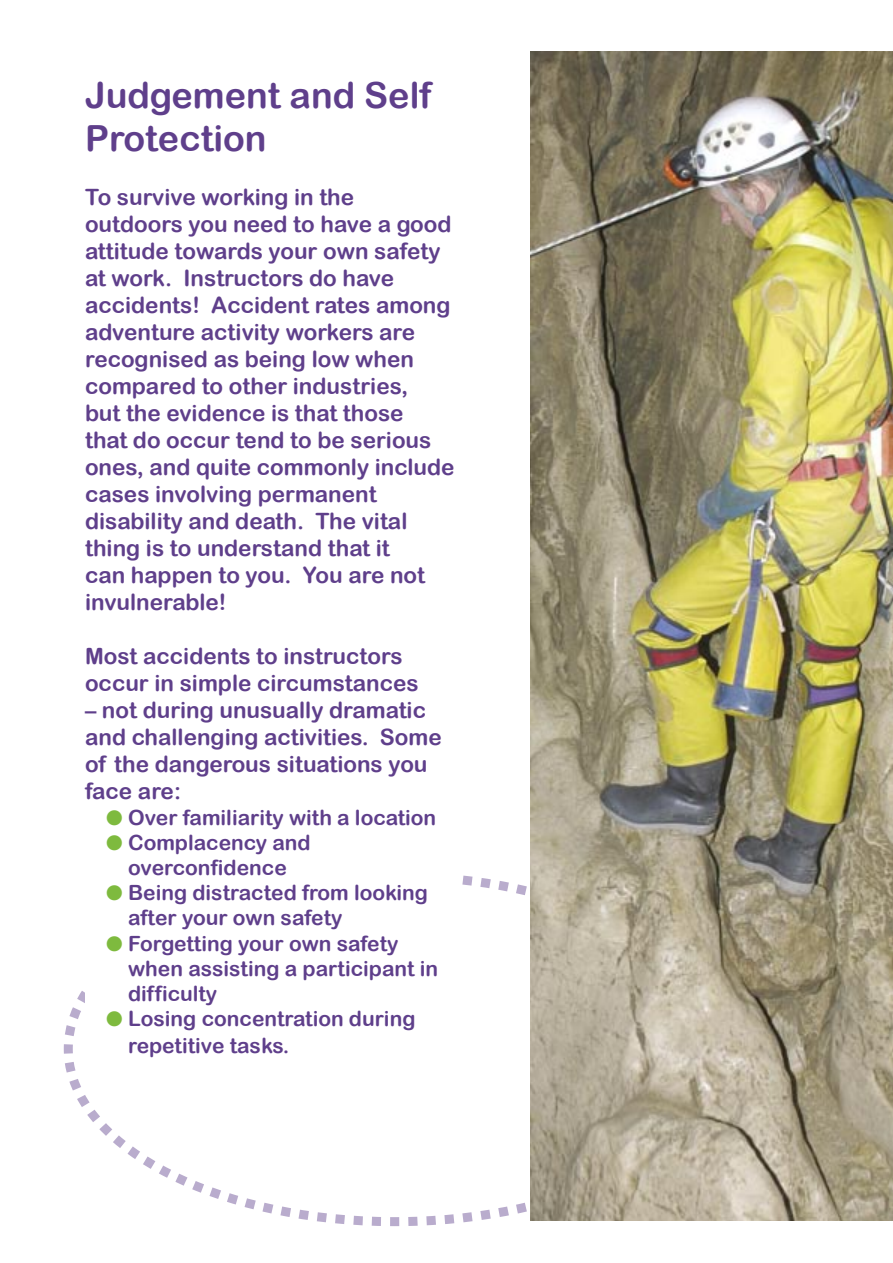
<style>
.page{position:relative;width:893px;height:1263px;background:#fff}
.page>*{position:absolute;margin:0;border:0;box-sizing:border-box;transform-origin:0 0}
.heading{font:36px/43.2px "Arial Rounded MT Bold";color:#5f3f8b}
.body{font:22.5px/27px "Arial Rounded MT Bold";color:#5f3f8b}
.body-2{font:21px/25.2px "Arial Rounded MT Bold";color:#5f3f8b}
.s1{color:#7eba3e}
</style>
<div class="page">
<svg style="left:63px;top:867px;width:468px;height:360px"></svg>
<img style="left:531px;top:51px;width:362px;height:1170px">
<div style="left:85px;top:82px;width:370px;height:992px;background:#fff"></div>
<p class="heading" style="left:85px;top:73px;width:348px">Judgement and Self<br>Protection</p>
<p class="body" style="left:85px;top:183px;width:371px">To survive working in the outdoors you need to have a good attitude towards your own safety at work. Instructors do have accidents! Accident rates among adventure activity workers are recognised as being low when compared to other industries,<br>but the evidence is that those<br>that do occur tend to be serious ones, and quite commonly include cases involving permanent disability and death. The vital thing is to understand that it<br>can happen to you. You are not invulnerable!</p>
<p class="body" style="left:85px;top:642px;width:335px">Most accidents to instructors occur in simple circumstances</p>
<p class="body" style="left:85px;top:696px;width:358px">– not during unusually dramatic and challenging activities. Some of the dangerous situations you face are:</p>
<p class="body-2" style="left:106px;top:804px;width:331px"><span class="s1">●</span> Over familiarity with a location</p>
<p class="body-2" style="left:106px;top:829px;width:206px;text-align:center"><span class="s1">●</span> Complacency and overconfidence</p>
<p class="body-2" style="left:128px;top:880px;width:301px;text-indent:-22px"><span class="s1">●</span> Being distracted from looking after your own safety</p>
<p class="body-2" style="left:128px;top:930px;width:312px;text-indent:-22px"><span class="s1">●</span> Forgetting your own safety when assisting a participant in difficulty</p>
<p class="body-2" style="left:128px;top:1005px;width:289px;line-height:27px;text-indent:-22px"><span class="s1">●</span> Losing concentration during repetitive tasks.</p>
</div>
